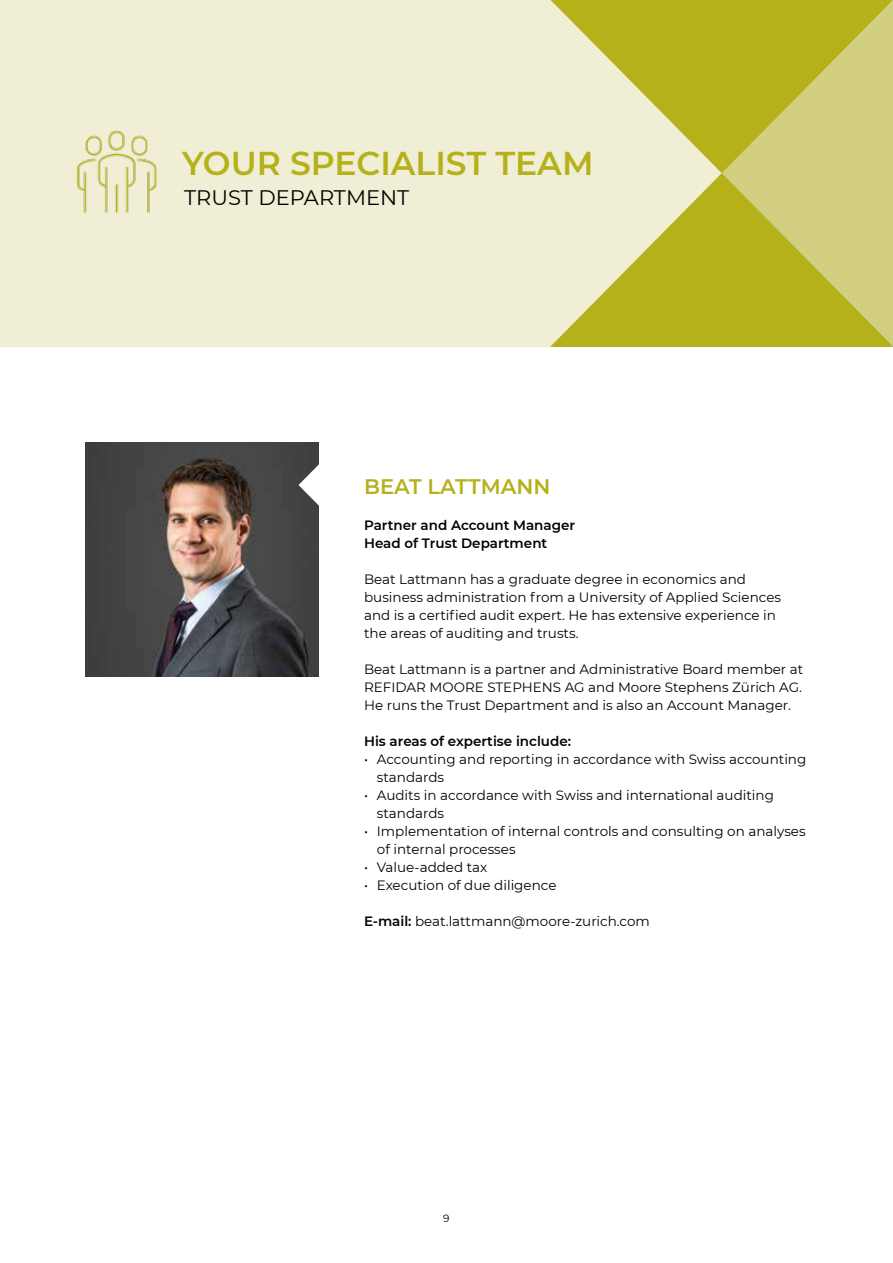
<style>
.page{position:relative;width:893px;height:1263px;background:#fff}
.page>*{position:absolute;margin:0;border:0;box-sizing:border-box;transform-origin:0 0}
.t1{font:600 33px "Montserrat";color:#b4b11a}
.t2{font:21px "Montserrat";color:#000}
.t3{font:600 21px "Montserrat";color:#b4b11a}
.t4{font:13.5px/18px "Montserrat";color:#000}
.t5{font:600 13.5px/18px "Montserrat";color:#000}
.t6{font:10.5px "Montserrat";color:#000}
.s1{font-weight:600}
</style>
<div class="page">
<img style="left:85px;top:442px;width:234px;height:234px">
<svg style="left:298px;top:463px;width:21px;height:44px"></svg>
<svg style="left:0;top:0;width:722px;height:347px;background:#e8e7be"></svg>
<svg style="left:722px;top:0;width:171px;height:346px;background:#c3c04d"></svg>
<img style="left:60px;top:116px;width:113px;height:113px">
<h1 class="t1" style="left:182px;top:140px;width:413px">YOUR SPECIALIST TEAM</h1>
<h2 class="t2" style="left:184px;top:183px;width:226px">TRUST DEPARTMENT</h2>
<h2 class="t3" style="left:364px;top:472px;width:188px">BEAT LATTMANN</h2>
<p class="t5" style="left:364px;top:516px;width:213px">Partner and Account Manager<br>Head of Trust Department</p>
<p class="t4" style="left:364px;top:570px;width:418px">Beat Lattmann has a graduate degree in economics and business administration from a University of Applied Sciences and is a certified audit expert. He has extensive experience in the areas of auditing and trusts.</p>
<p class="t4" style="left:364px;top:660px;width:441px;text-align:justify">Beat Lattmann is a partner and Administrative Board member at REFIDAR MOORE STEPHENS AG and Moore Stephens Zürich AG.<br>He runs the Trust Department and is also an Account Manager.</p>
<p class="t5" style="left:364px;top:732px;width:208px">His areas of expertise include:</p>
<p class="t4" style="left:377px;top:750px;width:431px;text-indent:-13px">• Accounting and reporting in accordance with Swiss accounting standards</p>
<p class="t4" style="left:377px;top:786px;width:399px;text-indent:-13px">• Audits in accordance with Swiss and international auditing standards</p>
<p class="t4" style="left:377px;top:822px;width:430px;text-indent:-13px">• Implementation of internal controls and consulting on analyses of internal processes</p>
<p class="t4" style="left:364px;top:858px;width:125px">• Value-added tax</p>
<p class="t4" style="left:364px;top:876px;width:194px">• Execution of due diligence</p>
<p class="t4" style="left:364px;top:912px;width:287px"><span class="s1">E-mail:</span> beat.lattmann@moore-zurich.com</p>
<p class="t6" style="left:443px;top:1211px;width:8px">9</p>
</div>
